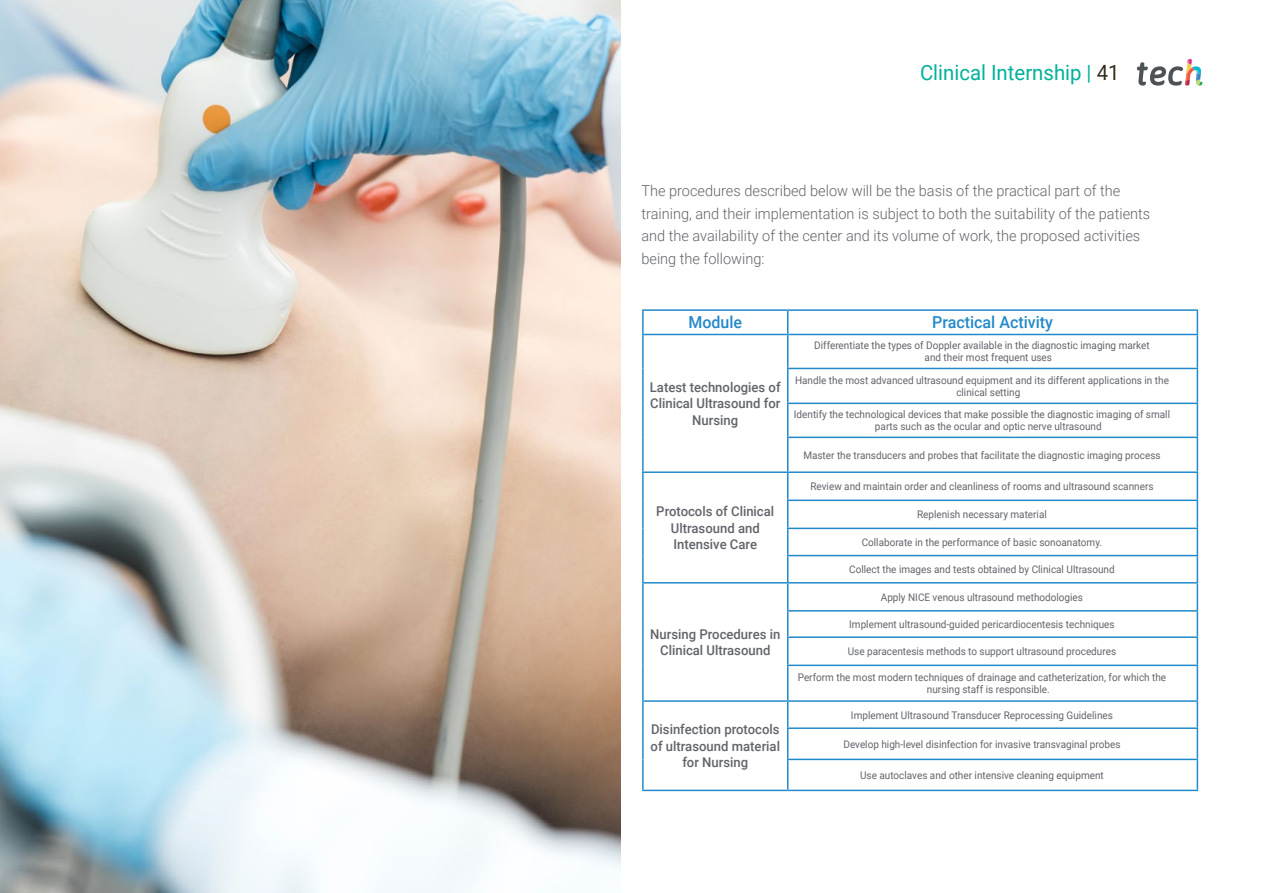
<style>
.page{position:relative;width:1263px;height:893px;background:#fff}
.page>*{position:absolute;margin:0;border:0;box-sizing:border-box;transform-origin:0 0}
.t1{font:21px "Roboto";color:#00b19b}
.t2{font:500 16.5px "Roboto";color:#2289ca}
.t3{font:300 15px/22.5px "Roboto";color:#61646a}
.t4{font:500 13.5px/16.5px "Roboto";color:#61646a;text-align:center}
.t5{font:10.5px/12px "Roboto";color:#61646a;scale:.95 1}
.s1{color:#312e20}
</style>
<div class="page">
<img style="left:0;top:0;width:621px;height:893px">
<svg style="left:1137px;top:59px;width:65px;height:27px"></svg>
<hr style="left:642px;top:790px;width:146px;height:1px;background:#2289ca">
<hr style="left:642px;top:309px;width:146px;height:2px;background:#2289ca">
<hr style="left:642px;top:311px;width:2px;height:23px;background:#2289ca">
<hr style="left:788px;top:309px;width:410px;height:2px;background:#2289ca">
<svg style="left:787px;top:311px;width:1px;height:23px"></svg>
<svg style="left:1197px;top:311px;width:1px;height:23px"></svg>
<hr style="left:642px;top:334px;width:146px;height:1px;background:#2289ca">
<hr style="left:642px;top:335px;width:2px;height:33px;background:#2289ca">
<hr style="left:642px;top:368px;width:2px;height:35px;background:#2289ca">
<hr style="left:642px;top:403px;width:2px;height:34px;background:#2289ca">
<hr style="left:642px;top:437px;width:2px;height:34px;background:#2289ca">
<hr style="left:788px;top:334px;width:410px;height:1px;background:#2289ca">
<hr style="left:787px;top:335px;width:1px;height:33px;background:#2289ca">
<hr style="left:1197px;top:335px;width:1px;height:33px;background:#2289ca">
<hr style="left:787px;top:368px;width:411px;height:1px;background:#2289ca">
<hr style="left:787px;top:369px;width:1px;height:34px;background:#2289ca">
<hr style="left:1197px;top:369px;width:1px;height:34px;background:#2289ca">
<hr style="left:787px;top:403px;width:411px;height:1px;background:#2289ca">
<hr style="left:787px;top:404px;width:1px;height:33px;background:#2289ca">
<hr style="left:1197px;top:404px;width:1px;height:33px;background:#2289ca">
<hr style="left:787px;top:437px;width:411px;height:1px;background:#2289ca">
<hr style="left:787px;top:438px;width:1px;height:33px;background:#2289ca">
<hr style="left:1197px;top:438px;width:1px;height:33px;background:#2289ca">
<hr style="left:642px;top:471px;width:146px;height:2px;background:#2289ca">
<hr style="left:642px;top:473px;width:2px;height:27px;background:#2289ca">
<hr style="left:642px;top:500px;width:2px;height:28px;background:#2289ca">
<hr style="left:642px;top:528px;width:2px;height:28px;background:#2289ca">
<hr style="left:642px;top:556px;width:2px;height:26px;background:#2289ca">
<hr style="left:788px;top:471px;width:410px;height:2px;background:#2289ca">
<hr style="left:787px;top:500px;width:411px;height:1px;background:#2289ca">
<hr style="left:787px;top:528px;width:411px;height:1px;background:#2289ca">
<hr style="left:787px;top:555px;width:411px;height:1px;background:#2289ca">
<hr style="left:642px;top:582px;width:146px;height:2px;background:#2289ca">
<hr style="left:642px;top:584px;width:2px;height:27px;background:#2289ca">
<hr style="left:642px;top:611px;width:2px;height:26px;background:#2289ca">
<hr style="left:642px;top:637px;width:2px;height:28px;background:#2289ca">
<hr style="left:642px;top:665px;width:2px;height:35px;background:#2289ca">
<hr style="left:788px;top:582px;width:410px;height:2px;background:#2289ca">
<hr style="left:787px;top:610px;width:411px;height:2px;background:#2289ca">
<hr style="left:787px;top:636px;width:411px;height:2px;background:#2289ca">
<svg style="left:787px;top:473px;width:1px;height:192px"></svg>
<svg style="left:1197px;top:473px;width:1px;height:192px"></svg>
<hr style="left:787px;top:665px;width:411px;height:1px;background:#2289ca">
<hr style="left:787px;top:666px;width:1px;height:34px;background:#2289ca">
<hr style="left:1197px;top:666px;width:1px;height:34px;background:#2289ca">
<hr style="left:642px;top:700px;width:146px;height:2px;background:#2289ca">
<hr style="left:642px;top:702px;width:2px;height:26px;background:#2289ca">
<hr style="left:642px;top:728px;width:2px;height:31px;background:#2289ca">
<hr style="left:642px;top:759px;width:2px;height:31px;background:#2289ca">
<hr style="left:788px;top:700px;width:410px;height:2px;background:#2289ca">
<svg style="left:787px;top:702px;width:1px;height:25px"></svg>
<svg style="left:1197px;top:702px;width:1px;height:25px"></svg>
<hr style="left:787px;top:727px;width:411px;height:2px;background:#2289ca">
<hr style="left:787px;top:729px;width:1px;height:30px;background:#2289ca">
<hr style="left:1197px;top:729px;width:1px;height:30px;background:#2289ca">
<hr style="left:787px;top:759px;width:411px;height:1px;background:#2289ca">
<hr style="left:787px;top:760px;width:1px;height:30px;background:#2289ca">
<hr style="left:1197px;top:760px;width:1px;height:30px;background:#2289ca">
<hr style="left:788px;top:790px;width:410px;height:1px;background:#2289ca">
<h1 class="t1" style="left:920px;top:57px;width:201px">Clinical Internship | <span class="s1">41</span></h1>
<p class="t3" style="left:641px;top:179px;width:510px">The procedures described below will be the basis of the practical part of the training, and their implementation is subject to both the suitability of the patients and the availability of the center and its volume of work, the proposed activities being the following:</p>
<h2 class="t2" style="left:688px;top:311px;width:55px">Module</h2>
<h2 class="t2" style="left:932px;top:311px;width:122px">Practical Activity</h2>
<p class="t4" style="left:650px;top:378px;width:132px">Latest technologies of<br>Clinical Ultrasound for<br>Nursing</p>
<p class="t4" style="left:656px;top:502px;width:119px">Protocols of Clinical<br>Ultrasound and<br>Intensive Care</p>
<p class="t4" style="left:650px;top:625px;width:132px">Nursing Procedures in<br>Clinical Ultrasound</p>
<p class="t4" style="left:650px;top:721px;width:131px">Disinfection protocols of ultrasound material for Nursing</p>
<p class="t5" style="left:925px;top:339px;width:238px;text-indent:-110px">Differentiate the types of Doppler available in the diagnostic imaging market and their most frequent uses</p>
<p class="t5" style="left:956px;top:374px;width:225px;text-indent:-161px">Handle the most advanced ultrasound equipment and its different applications in the clinical setting</p>
<p class="t5" style="left:875px;top:408px;width:312px;text-indent:-81px">Identify the technological devices that make possible the diagnostic imaging of small parts such as the ocular and optic nerve ultrasound</p>
<p class="t5" style="left:803px;top:449px;width:378px">Master the transducers and probes that facilitate the diagnostic imaging process</p>
<p class="t5" style="left:810px;top:480px;width:363px">Review and maintain order and cleanliness of rooms and ultrasound scanners</p>
<p class="t5" style="left:917px;top:508px;width:138px">Replenish necessary material</p>
<p class="t5" style="left:862px;top:536px;width:255px">Collaborate in the performance of basic sonoanatomy.</p>
<p class="t5" style="left:849px;top:563px;width:281px">Collect the images and tests obtained by Clinical Ultrasound</p>
<p class="t5" style="left:881px;top:591px;width:214px">Apply NICE venous ultrasound methodologies</p>
<p class="t5" style="left:849px;top:618px;width:281px">Implement ultrasound-guided pericardiocentesis techniques</p>
<p class="t5" style="left:848px;top:645px;width:284px">Use paracentesis methods to support ultrasound procedures</p>
<p class="t5" style="left:927px;top:671px;width:253px;text-indent:-129px">Perform the most modern techniques of drainage and catheterization, for which the nursing staff is responsible.</p>
<p class="t5" style="left:851px;top:708px;width:277px">Implement Ultrasound Transducer Reprocessing Guidelines</p>
<p class="t5" style="left:843px;top:738px;width:293px">Develop high-level disinfection for invasive transvaginal probes</p>
<p class="t5" style="left:860px;top:769px;width:258px">Use autoclaves and other intensive cleaning equipment</p>
</div>
